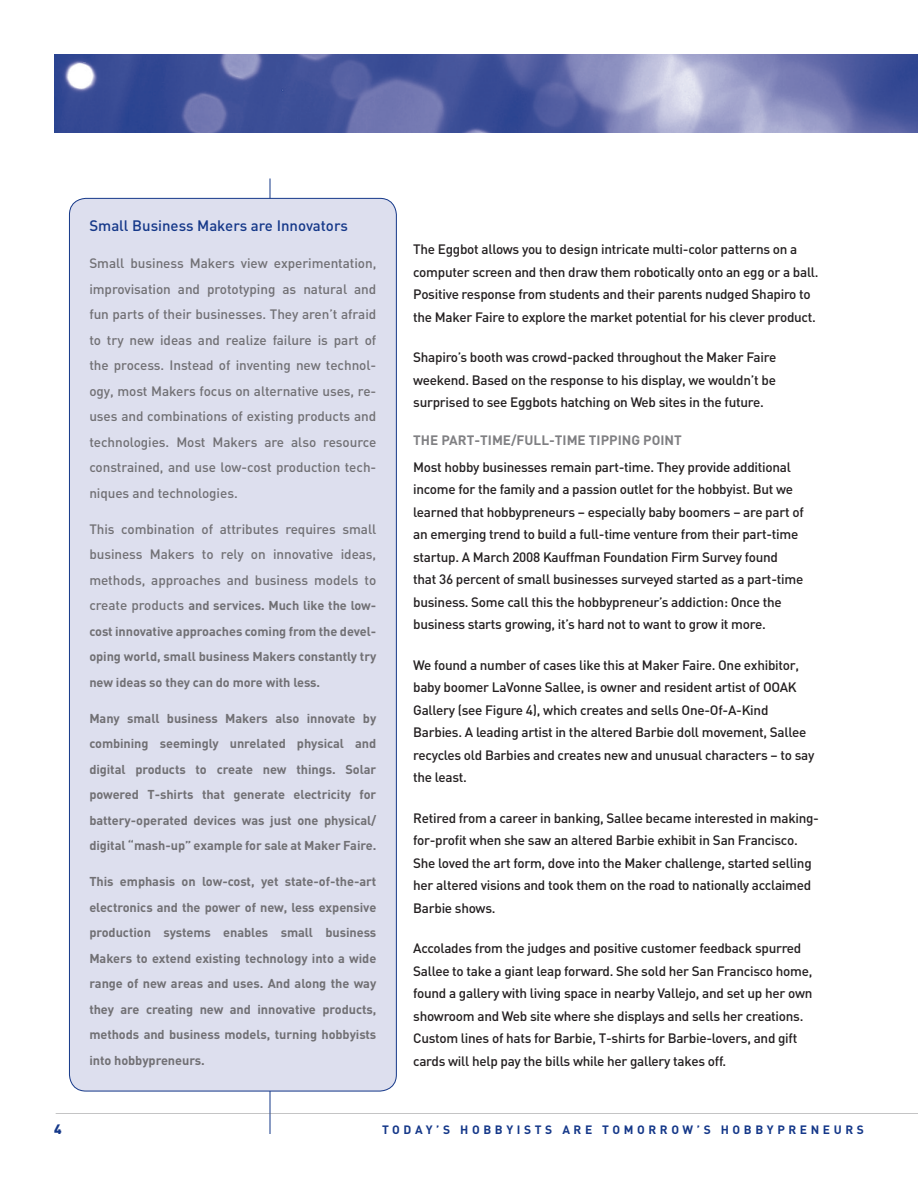
<style>
.page{position:relative;width:918px;height:1188px;background:#fff}
.page>*{position:absolute;margin:0;border:0;box-sizing:border-box;transform-origin:0 0}
.special_sidebar_-_Ti{font:500 15px "DIN";color:#153889}
.DIN_body{font:500 13.5px/22.5px "DIN";letter-spacing:-.02em;color:#231f20}
.sidebar_2_-_right{font:500 13.5px/25.5px "DIN";letter-spacing:-.005em;color:#717074;text-align:justify}
.subhead_3_-_caps{font:700 13.5px "DIN";color:#808083}
.t1{font:900 13.5px "DIN";color:#153889}
.sidebar_1{font:700 12.75px/25.5px "DIN";letter-spacing:-.005em;color:#717074;text-align:justify}
.sidebar_2_-_right-2{font:700 12.75px/25.5px "DIN";letter-spacing:-.005em;color:#717074;text-align:justify}
.t2{font:700 12px "DIN";letter-spacing:.3em;color:#153889}
.s1{font-weight:500;font-size:13.5px}
</style>
<div class="page">
<img style="left:55px;top:54px;width:862px;height:79px">
<hr style="left:270px;top:178px;width:1px;height:956px;background:#153889">
<hr style="left:917px;top:54px;width:1px;height:79px;background:#153889">
<svg style="left:56px;top:1113px;width:862px;height:1px"></svg>
<div style="left:69px;top:198px;width:327px;height:893px;background:#dddfee;border-radius:16px"></div>
<p class="special_sidebar_-_Ti" style="left:89px;top:216px;width:260px">Small Business Makers are Innovators</p>
<p class="sidebar_2_-_right" style="left:89px;top:250px;width:289px">Small business Makers view experimentation, improvisation and prototyping as natural and fun parts of their businesses. They aren’t afraid to try new ideas and realize failure is part of the process. Instead of inventing new technol&shy;ogy, most Makers focus on alternative uses, re&shy;uses and combinations of existing products and technologies. Most Makers are also resource constrained, and use low-cost production tech&shy;niques and technologies.</p>
<p class="sidebar_2_-_right" style="left:89px;top:516px;width:288px">This combination of attributes requires small business Makers to rely on innovative ideas, methods, approaches and business models to</p>
<p class="sidebar_2_-_right-2" style="left:89px;top:592px;width:289px"><span class="s1">create products</span> and services. Much like the low&shy;cost innovative approaches coming from the devel&shy;oping world, small business Makers constantly try new ideas so they can do more with less.</p>
<p class="sidebar_1" style="left:89px;top:705px;width:289px">Many small business Makers also innovate by combining seemingly unrelated physical and digital products to create new things. Solar powered T-shirts that generate electricity for battery-operated devices was just one physical/ digital “mash-up” example for sale at Maker Faire.</p>
<p class="sidebar_1" style="left:89px;top:868px;width:289px">This emphasis on low-cost, yet state-of-the-art electronics and the power of new, less expensive production systems enables small business Makers to extend existing technology into a wide range of new areas and uses. And along the way they are creating new and innovative products, methods and business models, turning hobbyists into hobbypreneurs.</p>
<p class="DIN_body" style="left:413px;top:238px;width:407px">The Eggbot allows you to design intricate multi-color patterns on a computer screen and then draw them robotically onto an egg or a ball.<br>Positive response from students and their parents nudged Shapiro to the Maker Faire to explore the market potential for his clever product.</p>
<p class="DIN_body" style="left:413px;top:346px;width:365px;text-align:justify">Shapiro’s booth was crowd-packed throughout the Maker Faire weekend. Based on the response to his display, we wouldn’t be surprised to see Eggbots hatching on Web sites in the future.</p>
<p class="subhead_3_-_caps" style="left:413px;top:431px;width:270px">THE PART-TIME/FULL-TIME TIPPING POINT</p>
<p class="DIN_body" style="left:413px;top:455px;width:392px">Most hobby businesses remain part-time. They provide additional income for the family and a passion outlet for the hobbyist. But we learned that hobbypreneurs – especially baby boomers – are part of an emerging trend to build a full-time venture from their part-time startup. A March 2008 Kauffman Foundation Firm Survey found that 36 percent of small businesses surveyed started as a part-time business. Some call this the hobbypreneur’s addiction: Once the business starts growing, it’s hard not to want to grow it more.</p>
<p class="DIN_body" style="left:413px;top:653px;width:403px">We found a number of cases like this at Maker Faire. One exhibitor, baby boomer LaVonne Sallee, is owner and resident artist of OOAK Gallery (see Figure 4), which creates and sells One-Of-A-Kind Barbies. A leading artist in the altered Barbie doll movement, Sallee recycles old Barbies and creates new and unusual characters – to say the least.</p>
<p class="DIN_body" style="left:413px;top:806px;width:407px">Retired from a career in banking, Sallee became interested in making&shy;for-profit when she saw an altered Barbie exhibit in San Francisco.<br>She loved the art form, dove into the Maker challenge, started selling her altered visions and took them on the road to nationally acclaimed Barbie shows.</p>
<p class="DIN_body" style="left:413px;top:937px;width:401px">Accolades from the judges and positive customer feedback spurred Sallee to take a giant leap forward. She sold her San Francisco home, found a gallery with living space in nearby Vallejo, and set up her own showroom and Web site where she displays and sells her creations.<br>Custom lines of hats for Barbie, T-shirts for Barbie-lovers, and gift cards will help pay the bills while her gallery takes off.</p>
<p class="t1" style="left:54px;top:1120px;width:9px">4</p>
<p class="t2" style="left:382px;top:1122px;width:483px">TODAY’S HOBBYISTS ARE TOMORROW’S HOBBYPRENEURS</p>
</div>
